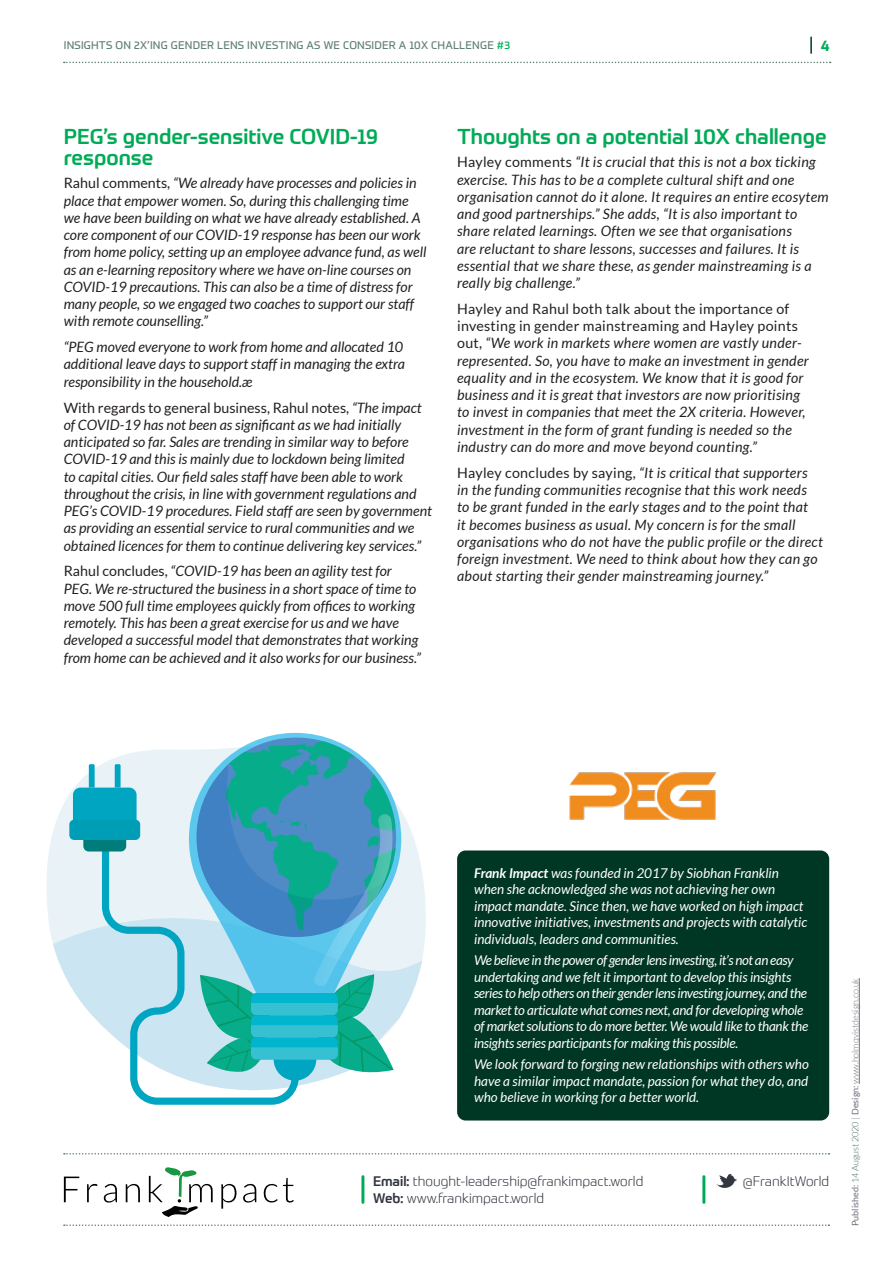
<style>
.page{position:relative;width:893px;height:1263px;background:#fff}
.page>*{position:absolute;margin:0;border:0;box-sizing:border-box;transform-origin:0 0}
.t1{font:500 21px/21px "Prometo";color:#00ab57}
.t2{font:700 15px "Prometo";color:#00ab57}
.body{font:italic 14.25px/17.2px "Lato";color:#231f20}
.body-2{font:italic 14.25px/17.2px "Lato";letter-spacing:.02em;color:#231f20}
.body_no_space_above{font:italic 14.25px/17.2px "Lato";color:#231f20}
.body_no_space_above-2{font:italic 14.25px/17.2px "Lato";letter-spacing:.02em;color:#231f20}
.body-3{font:italic 13.5px/16.5px "Lato";letter-spacing:-.01em;color:#fff}
.intro_2{font:300 13.5px "Prometo";color:#323640}
.t3{font:10.8px "Prometo";letter-spacing:.02em;color:#608076}
.copyright__small_tex{font:300 9px "Lato";color:#6a6e76}
.s1{color:#00ab57}
.s2{font-style:normal}
.s3{font-weight:700}
.s4{font-weight:500}
.s5{font-weight:400}
.s6{color:#3c675a}
</style>
<div class="page">
<svg style="left:810px;top:37px;width:2px;height:16px"></svg>
<svg style="left:64px;top:62px;width:767px;height:1px"></svg>
<svg style="left:64px;top:1153px;width:765px;height:1px"></svg>
<svg style="left:64px;top:1224px;width:765px;height:2px"></svg>
<svg style="left:64px;top:1167px;width:230px;height:50px"></svg>
<hr style="left:361px;top:1177px;width:3px;height:25px;background:#00ab57">
<hr style="left:702px;top:1177px;width:3px;height:25px;background:#00ab57">
<svg style="left:716px;top:1174px;width:21px;height:14px"></svg>
<hr style="left:859px;top:978px;width:1px;height:106px;background:#6a6e76">
<img style="left:569px;top:772px;width:148px;height:48px">
<div style="left:457px;top:850px;width:372px;height:270px;background:#003624;border-radius:9px"></div>
<svg style="left:46px;top:750px;width:380px;height:208px;fill:#e9f3f7"></svg>
<svg style="left:53px;top:905px;width:369px;height:181px"></svg>
<svg style="left:102px;top:802px;width:197px;height:303px"></svg>
<div style="left:73px;top:787px;width:64px;height:51px;background:#00a6c1;border-radius:7px"></div>
<svg style="left:89px;top:764px;width:6px;height:23px"></svg>
<svg style="left:115px;top:764px;width:6px;height:23px"></svg>
<div style="left:69px;top:820px;width:71px;height:20px;background:#009db7;border-radius:5px"></div>
<svg style="left:83px;top:840px;width:43px;height:11px"></svg>
<svg style="left:189px;top:733px;width:212px;height:260px"></svg>
<svg style="left:196px;top:737px;width:200px;height:344px;background:#57b3c7"></svg>
<p class="t3" style="left:64px;top:38px;width:448px">INSIGHTS ON 2X’ING GENDER LENS INVESTING AS WE CONSIDER A 10X CHALLENGE <span class="s1">#3</span></p>
<p class="t2" style="left:821px;top:36px;width:10px">4</p>
<p class="t1" style="left:64px;top:126px;width:316px">PEG’s gender-sensitive COVID-19 response</p>
<p class="body_no_space_above" style="left:64px;top:175px;width:364px"><span class="s2">Rahul comments,</span> “We already have processes and policies in place that empower women. So, during this challenging time we have been building on what we have already established. A core component of our COVID-19 response has been our work from home policy, setting up an employee advance fund, as well as an e-learning repository where we have on-line courses on COVID-19 precautions. This can also be a time of distress for many people, so we engaged two coaches to support our staff with remote counselling.”</p>
<p class="body" style="left:64px;top:339px;width:343px">“PEG moved everyone to work from home and allocated 10 additional leave days to support staff in managing the extra responsibility in the household.æ</p>
<p class="body" style="left:64px;top:399px;width:370px"><span class="s2">With regards to general business, Rahul notes,</span> “The impact of COVID-19 has not been as significant as we had initially anticipated so far. Sales are trending in similar way to before COVID-19 and this is mainly due to lockdown being limited<br>to capital cities. Our field sales staff have been able to work throughout the crisis, in line with government regulations and PEG’s COVID-19 procedures. Field staff are seen by government as providing an essential service to rural communities and we obtained licences for them to continue delivering key services.”</p>
<p class="body" style="left:64px;top:563px;width:359px"><span class="s2">Rahul concludes,</span> “COVID-19 has been an agility test for PEG. We re-structured the business in a short space of time to move 500 full time employees quickly from offices to working remotely. This has been a great exercise for us and we have developed a successful model that demonstrates that working from home can be achieved and it also works for our business.”</p>
<p class="t1" style="left:457px;top:126px;width:371px">Thoughts on a potential 10X challenge</p>
<p class="body_no_space_above-2" style="left:457px;top:154px;width:373px"><span class="s2">Hayley comments</span> “It is crucial that this is not a box ticking exercise. This has to be a complete cultural shift and one organisation cannot do it alone. It requires an entire ecosytem and good partnerships.” She adds, “It is also important to share related learnings. Often we see that organisations<br>are reluctant to share lessons, successes and failures. It is essential that we share these, as gender mainstreaming is a really big challenge.”</p>
<p class="body-2" style="left:457px;top:301px;width:353px"><span class="s2">Hayley and Rahul both talk about the importance of investing in gender mainstreaming and Hayley points out,</span> “We work in markets where women are vastly under&shy;represented. So, you have to make an investment in gender equality and in the ecosystem. We know that it is good for business and it is great that investors are now prioritising to invest in companies that meet the 2X criteria. However, investment in the form of grant funding is needed so the industry can do more and move beyond counting.”</p>
<p class="body-2" style="left:457px;top:464px;width:367px"><span class="s2">Hayley concludes by saying,</span> “It is critical that supporters<br>in the funding communities recognise that this work needs<br>to be grant funded in the early stages and to the point that<br>it becomes business as usual. My concern is for the small organisations who do not have the public profile or the direct foreign investment. We need to think about how they can go about starting their gender mainstreaming journey.”</p>
<p class="body-3" style="left:474px;top:865px;width:335px"><span class="s3">Frank Impact</span> was founded in 2017 by Siobhan Franklin when she acknowledged she was not achieving her own impact mandate. Since then, we have worked on high impact innovative initiatives, investments and projects with catalytic individuals, leaders and communities.</p>
<p class="body-3" style="left:474px;top:952px;width:336px">We believe in the power of gender lens investing, it’s not an easy undertaking and we felt it important to develop this insights series to help others on their gender lens investing journey, and the market to articulate what comes next, and for developing whole of market solutions to do more better. We would like to thank the insights series participants for making this possible.</p>
<p class="body-3" style="left:474px;top:1056px;width:336px;text-align:justify">We look forward to forging new relationships with others who have a similar impact mandate, passion for what they do, and who believe in working for a better world.</p>
<p class="intro_2" style="left:373px;top:1173px;width:272px"><span class="s4">Email:</span> thought-leadership@frankimpact.world</p>
<p class="intro_2" style="left:373px;top:1189px;width:172px"><span class="s4">Web:</span> www.frankimpact.world</p>
<p class="intro_2" style="left:743px;top:1173px;width:88px">@FrankItWorld</p>
<p class="copyright__small_tex" style="left:850px;top:1226px;width:249px;rotate:-90deg"><span class="s5">Published:</span> <span class="s6">14 August 2020</span> | <span class="s5">Design:</span> www.holmqvistdesign.co.uk</p>
</div>
